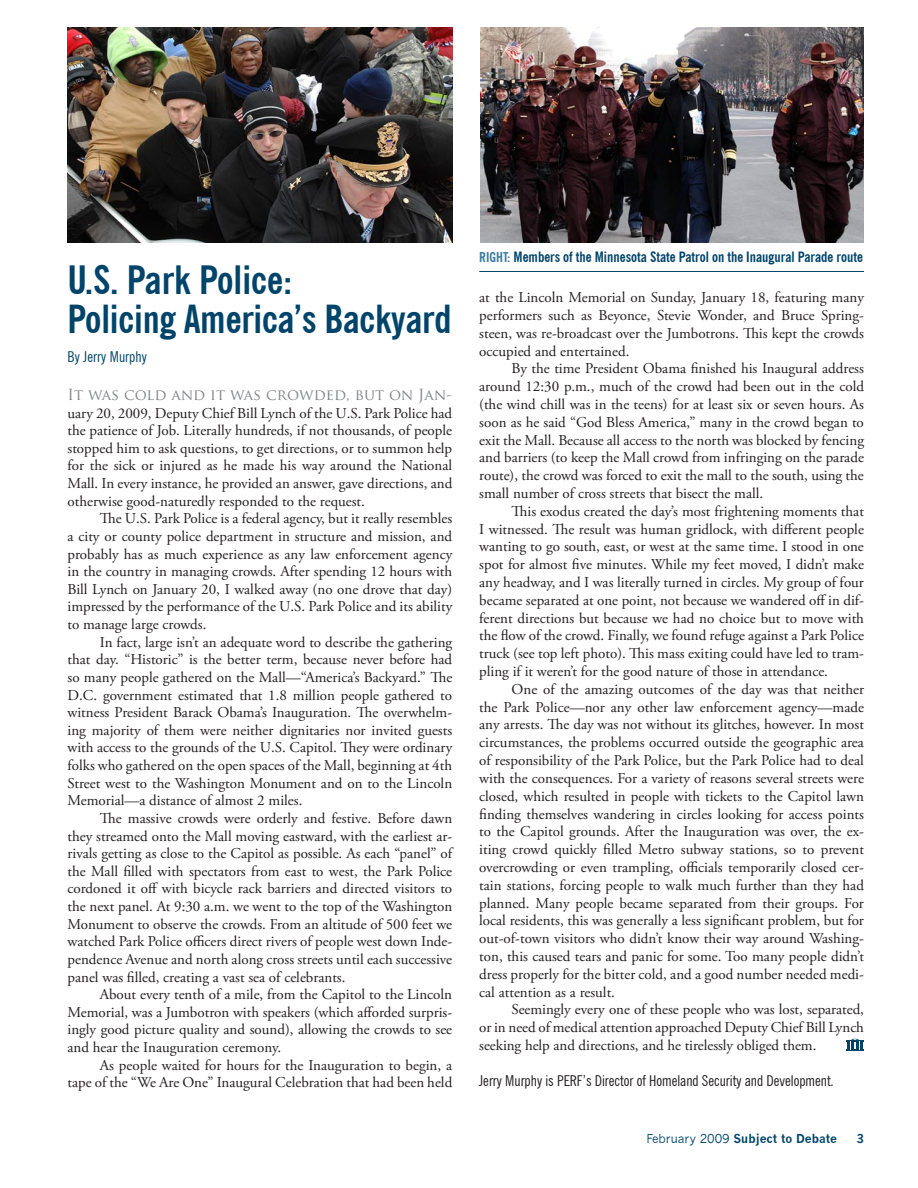
<style>
.page{position:relative;width:918px;height:1188px;background:#fff}
.page>*{position:absolute;margin:0;border:0;box-sizing:border-box;transform-origin:0 0}
.t1{font:700 condensed 39px "News Gothic BT";color:#00446a}
.t2{font:700 condensed 38.7px "News Gothic BT";letter-spacing:-.005em;color:#00446a}
.t3{font:15px/17.9px "Adobe Garamond Pro";color:#231f20;text-align:justify}
.t4{font:condensed 15px "News Gothic BT";color:#231f20}
.t5{font:15px "Trajan Pro";color:#808285}
.t6{font:condensed 15px "News Gothic BT";letter-spacing:.005em;color:#00446a}
.t7{font:700 condensed 14.25px "News Gothic BT";color:#00446a}
.t8{font:700 12px "News Gothic";color:#00446a}
.s1{font-size:13.5px;color:#397a9d}
.s2{font-weight:400}
</style>
<div class="page">
<img style="left:68px;top:27px;width:384px;height:216px">
<svg style="left:846px;top:1039px;width:18px;height:12px"></svg>
<img style="left:481px;top:27px;width:383px;height:216px">
<hr style="left:479px;top:271px;width:385px;height:1px;background:#00446a">
<h1 class="t1" style="left:68px;top:256px;width:226px">U.S. Park Police:</h1>
<h2 class="t2" style="left:68px;top:296px;width:386px">Policing America’s Backyard</h2>
<p class="t6" style="left:68px;top:348px;width:81px">By Jerry Murphy</p>
<p class="t5" style="left:68px;top:385px;width:386px">It was cold and it was crowded, but on Jan-</p>
<p class="t3" style="left:68px;top:404px;width:386px">uary 20, 2009, Deputy Chief Bill Lynch of the U.S. Park Police had the patience of Job. Literally hundreds, if not thousands, of people stopped him to ask questions, to get directions, or to summon help for the sick or injured as he made his way around the National Mall. In every instance, he provided an answer, gave directions, and otherwise good-naturedly responded to the request.</p>
<p class="t3" style="left:68px;top:510px;width:386px;text-indent:32px">The U.S. Park Police is a federal agency, but it really resembles a city or county police department in structure and mission, and probably has as much experience as any law enforcement agency in the country in managing crowds. After spending 12 hours with Bill Lynch on January 20, I walked away (no one drove that day) impressed by the performance of the U.S. Park Police and its ability to manage large crowds.</p>
<p class="t3" style="left:68px;top:634px;width:386px;text-indent:32px">In fact, large isn’t an adequate word to describe the gathering that day. “Historic” is the better term, because never before had so many people gathered on the Mall—“America’s Backyard.” The D.C. government estimated that 1.8 million people gathered to witness President Barack Obama’s Inauguration. The overwhelm&shy;ing majority of them were neither dignitaries nor invited guests with access to the grounds of the U.S. Capitol. They were ordinary folks who gathered on the open spaces of the Mall, beginning at 4th Street west to the Washington Monument and on to the Lincoln Memorial—a distance of almost 2 miles.</p>
<p class="t3" style="left:68px;top:810px;width:386px;text-indent:32px">The massive crowds were orderly and festive. Before dawn they streamed onto the Mall moving eastward, with the earliest ar&shy;rivals getting as close to the Capitol as possible. As each “panel” of the Mall filled with spectators from east to west, the Park Police cordoned it off with bicycle rack barriers and directed visitors to the next panel. At 9:30 a.m. we went to the top of the Washington Monument to observe the crowds. From an altitude of 500 feet we watched Park Police officers direct rivers of people west down Inde&shy;pendence Avenue and north along cross streets until each successive panel was filled, creating a vast sea of celebrants.</p>
<p class="t3" style="left:68px;top:986px;width:386px;text-indent:32px">About every tenth of a mile, from the Capitol to the Lincoln Memorial, was a Jumbotron with speakers (which afforded surpris&shy;ingly good picture quality and sound), allowing the crowds to see and hear the Inauguration ceremony.</p>
<p class="t3" style="left:68px;top:1057px;width:386px;text-align:right">As people waited for hours for the Inauguration to begin, a<br>tape of the “We Are One” Inaugural Celebration that had been held</p>
<p class="t7" style="left:479px;top:249px;width:385px"><span class="s1">RIGHT:</span> Members of the Minnesota State Patrol on the Inaugural Parade route</p>
<p class="t3" style="left:479px;top:289px;width:386px">at the Lincoln Memorial on Sunday, January 18, featuring many performers such as Beyonce, Stevie Wonder, and Bruce Spring&shy;steen, was re-broadcast over the Jumbotrons. This kept the crowds occupied and entertained.</p>
<p class="t3" style="left:479px;top:360px;width:386px;text-indent:32px">By the time President Obama finished his Inaugural address around 12:30 p.m., much of the crowd had been out in the cold (the wind chill was in the teens) for at least six or seven hours. As soon as he said “God Bless America,” many in the crowd began to exit the Mall. Because all access to the north was blocked by fencing and barriers (to keep the Mall crowd from infringing on the parade route), the crowd was forced to exit the mall to the south, using the small number of cross streets that bisect the mall.</p>
<p class="t3" style="left:479px;top:503px;width:386px;text-indent:32px">This exodus created the day’s most frightening moments that I witnessed. The result was human gridlock, with different people wanting to go south, east, or west at the same time. I stood in one spot for almost five minutes. While my feet moved, I didn’t make any headway, and I was literally turned in circles. My group of four became separated at one point, not because we wandered off in dif&shy;ferent directions but because we had no choice but to move with the flow of the crowd. Finally, we found refuge against a Park Police truck (see top left photo). This mass exiting could have led to tram&shy;pling if it weren’t for the good nature of those in attendance.</p>
<p class="t3" style="left:479px;top:681px;width:386px;text-indent:32px">One of the amazing outcomes of the day was that neither the Park Police—nor any other law enforcement agency—made any arrests. The day was not without its glitches, however. In most circumstances, the problems occurred outside the geographic area of responsibility of the Park Police, but the Park Police had to deal with the consequences. For a variety of reasons several streets were closed, which resulted in people with tickets to the Capitol lawn finding themselves wandering in circles looking for access points to the Capitol grounds. After the Inauguration was over, the ex&shy;iting crowd quickly filled Metro subway stations, so to prevent overcrowding or even trampling, officials temporarily closed cer&shy;tain stations, forcing people to walk much further than they had planned. Many people became separated from their groups. For local residents, this was generally a less significant problem, but for out-of-town visitors who didn’t know their way around Washing&shy;ton, this caused tears and panic for some. Too many people didn’t dress properly for the bitter cold, and a good number needed medi&shy;cal attention as a result.</p>
<p class="t3" style="left:479px;top:1001px;width:386px;text-indent:32px">Seemingly every one of these people who was lost, separated, or in need of medical attention approached Deputy Chief Bill Lynch seeking help and directions, and he tirelessly obliged them.</p>
<p class="t4" style="left:479px;top:1071px;width:356px">Jerry Murphy is PERF’s Director of Homeland Security and Development.</p>
<p class="t8" style="left:646px;top:1131px;width:192px"><span class="s2">February 2009</span> Subject to Debate</p>
<p class="t8" style="left:857px;top:1131px;width:9px">3</p>
</div>
